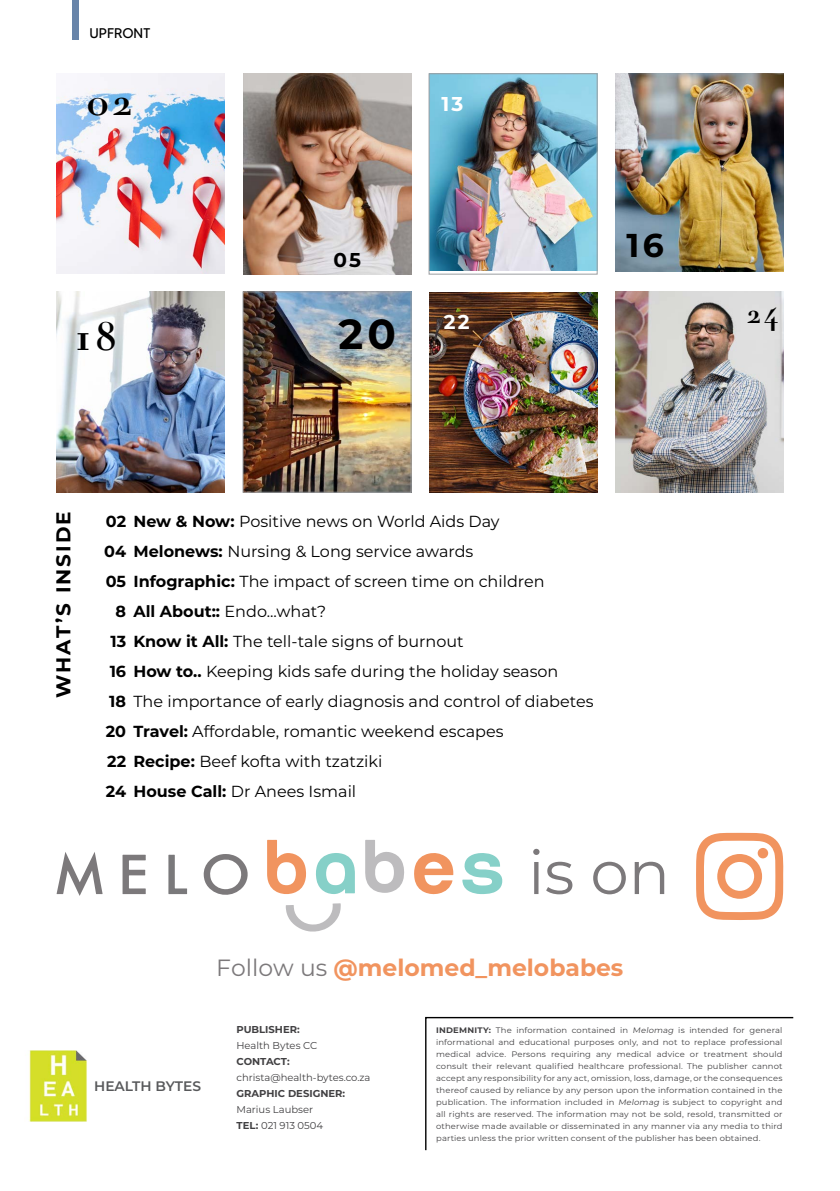
<style>
.page{position:relative;width:840px;height:1191px;background:#fff}
.page>*{position:absolute;margin:0;border:0;box-sizing:border-box;transform-origin:0 0}
.t1{font:61px "Montserrat";color:#7c797b}
.t2{font:700 42px "Montserrat";color:#000}
.t3{font:40px "Didot HTF B06 Bold";color:#000}
.t4{font:700 33px "Montserrat";color:#000}
.t5{font:28.4px "Didot HTF B06 Bold";color:#000}
.t6{font:700 23.4px "Montserrat";color:#f1945f}
.t7{font:700 20px "Montserrat";letter-spacing:.1em;color:#000}
.t8{font:700 20px "Montserrat";color:#fff}
.t9{font:16px/30px "Montserrat";color:#000}
.t10{font:700 16px/30px "Montserrat";color:#000;text-align:right}
.t11{font:14px "MADETOMMY";color:#000}
.t12{font:600 13.8px "Montserrat";color:#58595b}
.t13{font:10px/16px "Montserrat";color:#414042}
.t14{font:700 10px "Montserrat";color:#414042}
.t15{font:8px/12px "Montserrat";letter-spacing:.015em;color:#414042;text-align:justify;scale:1.05 1}
.s1{font-weight:700}
.s2{font-weight:400;color:#7c797b}
.s3{font-style:italic}
</style>
<div class="page">
<img style="left:29px;top:1050px;width:58px;height:71px">
<svg style="left:425px;top:1016px;width:369px;height:135px"></svg>
<div style="left:72px;top:0;width:7px;height:39px;background:#6884a9"></div>
<img style="left:57px;top:74px;width:167px;height:199px">
<img style="left:243px;top:74px;width:168px;height:200px">
<img style="left:430px;top:75px;width:165px;height:195px">
<div style="left:428px;top:73px;width:169px;height:202px;border:1px solid #9b9da0"></div>
<img style="left:615px;top:74px;width:167px;height:197px">
<img style="left:57px;top:292px;width:167px;height:200px">
<img style="left:429px;top:292px;width:168px;height:200px">
<img style="left:615px;top:292px;width:167px;height:200px">
<img style="left:244px;top:293px;width:165px;height:198px">
<div style="left:242px;top:291px;width:169px;height:202px;border:1px solid #9b9da0"></div>
<svg style="left:285px;top:903px;width:56px;height:28px"></svg>
<svg style="left:462px;top:853px;width:40px;height:41px"></svg>
<svg style="left:267px;top:840px;width:39px;height:54px"></svg>
<svg style="left:365px;top:840px;width:39px;height:53px"></svg>
<svg style="left:414px;top:853px;width:39px;height:41px"></svg>
<svg style="left:316px;top:853px;width:39px;height:41px"></svg>
<svg style="left:56px;top:852px;width:46px;height:44px"></svg>
<svg style="left:203px;top:854px;width:45px;height:41px"></svg>
<svg style="left:122px;top:854px;width:24px;height:40px"></svg>
<svg style="left:168px;top:854px;width:19px;height:40px"></svg>
<svg style="left:696px;top:833px;width:86px;height:87px"></svg>
<h3 class="t11" style="left:89px;top:24px;width:63px">UPFRONT</h3>
<h3 class="t3" style="left:86px;top:76px;width:47px">02</h3>
<h3 class="t8" style="left:441px;top:90px;width:23px">13</h3>
<h3 class="t3" style="left:76px;top:310px;width:42px">18</h3>
<h3 class="t7" style="left:333px;top:245px;width:29px">05</h3>
<h2 class="t2" style="left:338px;top:304px;width:59px">20</h2>
<h3 class="t8" style="left:443px;top:307px;width:27px">22</h3>
<h3 class="t4" style="left:626px;top:221px;width:39px">16</h3>
<h3 class="t7" style="left:49px;top:698px;width:188px;rotate:-90deg">WHAT’S INSIDE</h3>
<p class="t9" style="left:133px;top:505px;width:461px"><span class="s1">New &amp; Now:</span> Positive news on World Aids Day<br><span class="s1">Melonews:</span> Nursing &amp; Long service awards<br><span class="s1">Infographic:</span> The impact of screen time on children<br><span class="s1">All About::</span> Endo...what?<br><span class="s1">Know it All:</span> The tell-tale signs of burnout<br><span class="s1">How to..</span> Keeping kids safe during the holiday season<br>The importance of early diagnosis and control of diabetes <span class="s1">Travel:</span> Affordable, romantic weekend escapes<br><span class="s1">Recipe:</span> Beef kofta with tzatziki<br><span class="s1">House Call:</span> Dr Anees Ismail</p>
<h3 class="t10" style="left:104px;top:505px;width:23px">02<br>04<br>05<br>8<br>13<br>16<br>18<br>20<br>22<br>24</h3>
<h1 class="t1" style="left:528px;top:830px;width:143px">is on</h1>
<h3 class="t6" style="left:216px;top:950px;width:408px"><span class="s2">Follow us</span> @melomed_melobabes</h3>
<h3 class="t5" style="left:746px;top:295px;width:32px">24</h3>
<h3 class="t12" style="left:94px;top:1076px;width:108px">HEALTH BYTES</h3>
<p class="t14" style="left:236px;top:1022px;width:65px">PUBLISHER:</p>
<p class="t13" style="left:236px;top:1037px;width:82px">Health Bytes CC</p>
<p class="t14" style="left:236px;top:1054px;width:55px">CONTACT:</p>
<p class="t13" style="left:236px;top:1069px;width:135px">christa@health-bytes.co.za</p>
<p class="t14" style="left:236px;top:1086px;width:110px">GRAPHIC DESIGNER:</p>
<p class="t13" style="left:236px;top:1101px;width:88px">Marius Laubser<br><span class="s1">TEL:</span> 021 913 0504</p>
<p class="t15" style="left:436px;top:1024px;width:331px"><span class="s1">INDEMNITY:</span> The information contained in <span class="s3">Melomag</span> is intended for general informational and educational purposes only, and not to replace professional medical advice. Persons requiring any medical advice or treatment should consult their relevant qualified healthcare professional. The publisher cannot accept any responsibility for any act, omission, loss, damage, or the consequences thereof caused by reliance by any person upon the information contained in the publication. The information included in <span class="s3">Melomag</span> is subject to copyright and all rights are reserved. The information may not be sold, resold, transmitted or otherwise made available or disseminated in any manner via any media to third parties unless the prior written consent of the publisher has been obtained.</p>
</div>
